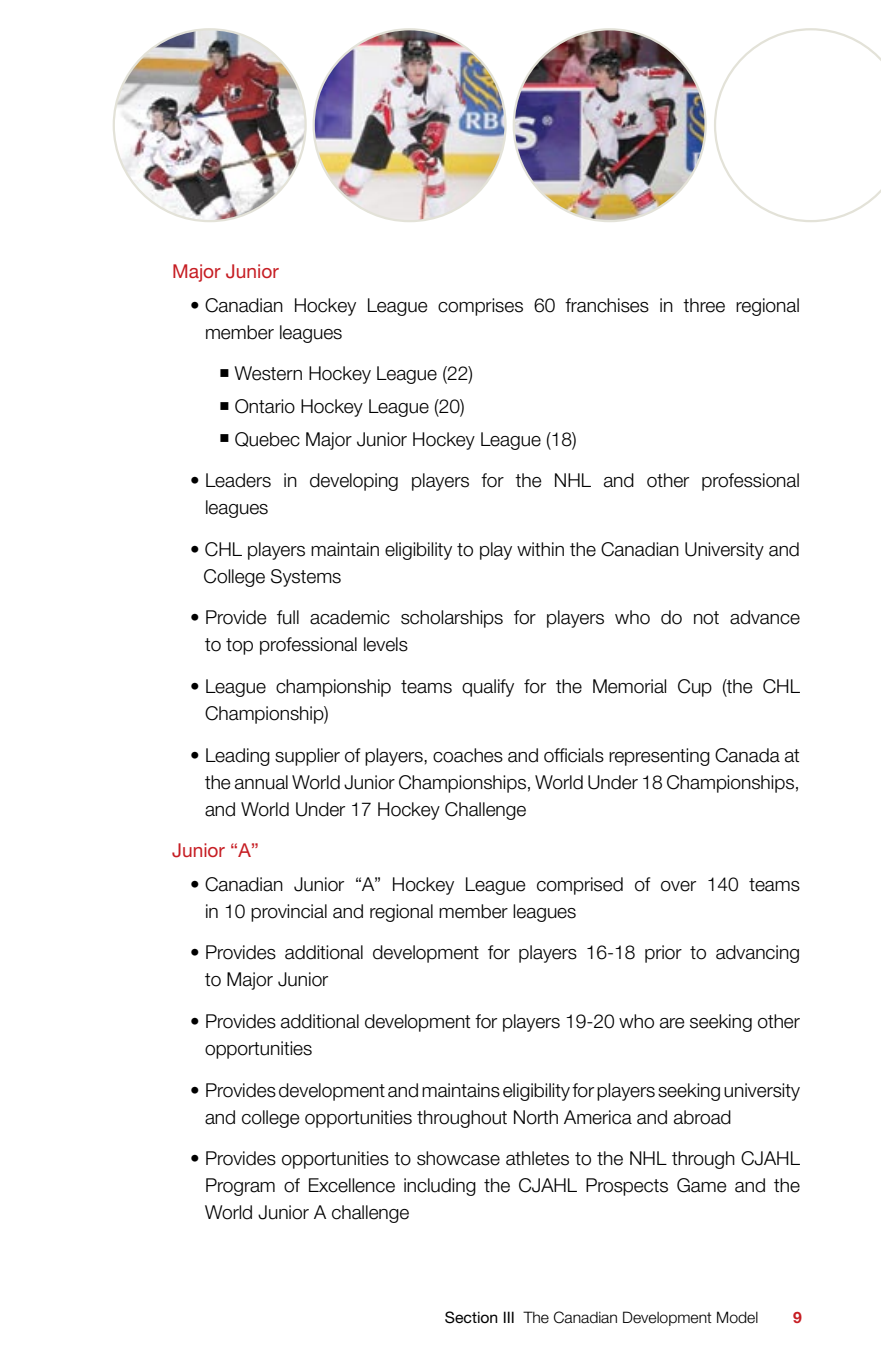
<style>
.page{position:relative;width:881px;height:1357px;background:#fff}
.page>*{position:absolute;margin:0;border:0;box-sizing:border-box;transform-origin:0 0}
.t1{font:300 19.12px/27px "Helvetica Neue";color:#000}
.t2{font:19.12px "Helvetica Neue";color:#c61d23}
.t3{font:300 15.75px "Helvetica Neue";color:#000}
.t4{font:700 15.75px "Helvetica Neue";color:#c61d23}
.s1{font-weight:400}
</style>
<div class="page">
<svg style="left:714px;top:28px;width:167px;height:194px"></svg>
<img style="left:114px;top:29px;width:192px;height:192px;border-radius:96px">
<img style="left:314px;top:29px;width:191px;height:192px;border-radius:96px">
<img style="left:514px;top:29px;width:192px;height:192px;border-radius:96px">
<p class="t2" style="left:172px;top:260px;width:108px">Major Junior</p>
<p class="t1" style="left:205px;top:291px;width:596px;text-indent:-15px">• Canadian Hockey League comprises 60 franchises in three regional member leagues</p>
<p class="t1" style="left:219px;top:360px;width:255px">■ Western Hockey League (22)</p>
<p class="t1" style="left:219px;top:392px;width:247px">■ Ontario Hockey League (20)</p>
<p class="t1" style="left:219px;top:425px;width:359px">■ Quebec Major Junior Hockey League (18)</p>
<p class="t1" style="left:205px;top:466px;width:596px;text-indent:-15px">• Leaders in developing players for the NHL and other professional leagues</p>
<p class="t1" style="left:204px;top:535px;width:598px;text-indent:-14px">• CHL players maintain eligibility to play within the Canadian University and<br>College Systems</p>
<p class="t1" style="left:205px;top:604px;width:596px;text-indent:-15px">• Provide full academic scholarships for players who do not advance to top professional levels</p>
<p class="t1" style="left:205px;top:672px;width:596px;text-indent:-15px">• League championship teams qualify for the Memorial Cup (the CHL<br>Championship)</p>
<p class="t1" style="left:205px;top:741px;width:596px;text-align:justify;text-indent:-15px">• Leading supplier of players, coaches and officials representing Canada at the annual World Junior Championships, World Under 18 Championships, and World Under 17 Hockey Challenge</p>
<p class="t2" style="left:172px;top:839px;width:88px">Junior “A”</p>
<p class="t1" style="left:205px;top:870px;width:596px;text-indent:-15px">• Canadian Junior “A” Hockey League comprised of over 140 teams in 10 provincial and regional member leagues</p>
<p class="t1" style="left:205px;top:938px;width:596px;text-indent:-15px">• Provides additional development for players 16-18 prior to advancing to Major Junior</p>
<p class="t1" style="left:205px;top:1007px;width:596px;text-indent:-15px">• Provides additional development for players 19-20 who are seeking other opportunities</p>
<p class="t1" style="left:205px;top:1076px;width:596px;text-indent:-15px">• Provides development and maintains eligibility for players seeking university and college opportunities throughout North America and abroad</p>
<p class="t1" style="left:205px;top:1144px;width:596px;text-align:justify;text-indent:-15px">• Provides opportunities to showcase athletes to the NHL through CJAHL Program of Excellence including the CJAHL Prospects Game and the World Junior A challenge</p>
<p class="t3" style="left:445px;top:1307px;width:315px"><span class="s1">Section III</span> The Canadian Development Model</p>
<p class="t4" style="left:793px;top:1307px;width:10px">9</p>
</div>
